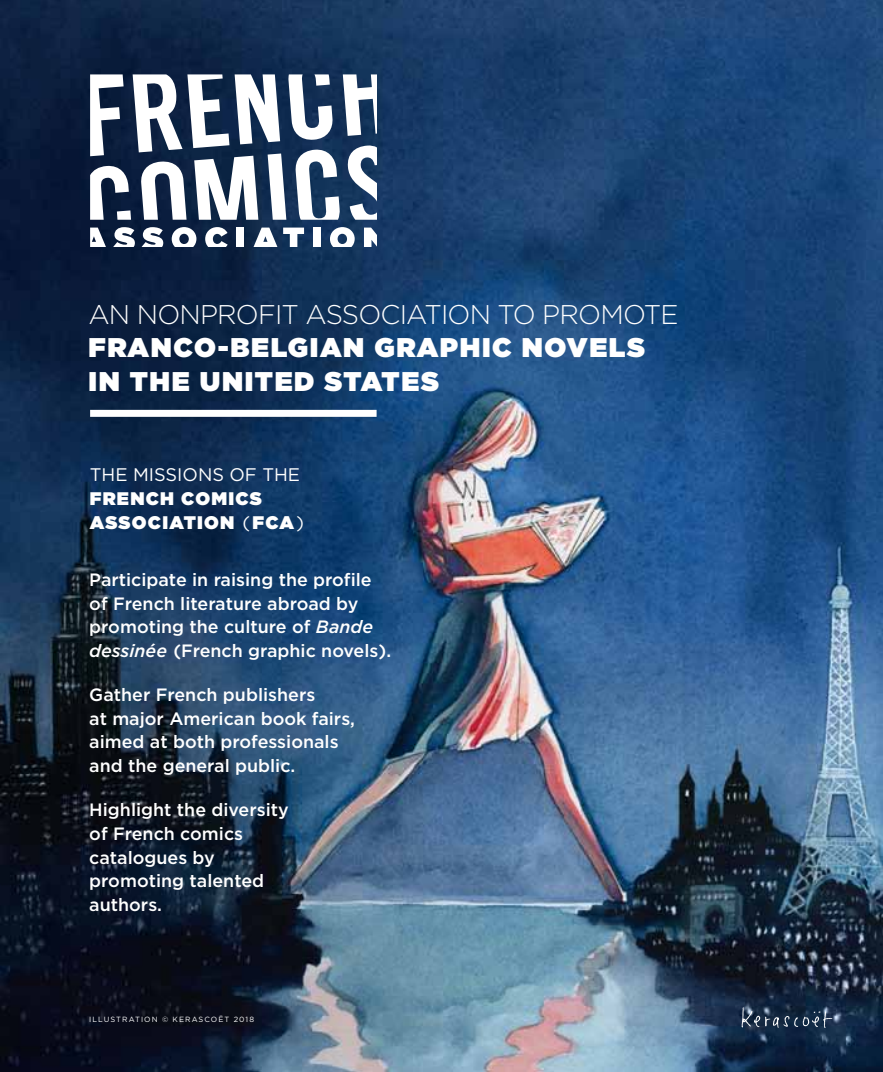
<style>
.page{position:relative;width:883px;height:1072px;background:#fff}
.page>*{position:absolute;margin:0;border:0;box-sizing:border-box;transform-origin:0 0}
.t1{font:900 26.95px "Gotham";letter-spacing:.06em;color:#fff}
.t2{font:300 26.95px "Gotham";letter-spacing:-.03em;color:#fff}
.t3{font:900 18.2px/23.8px "Gotham";letter-spacing:.07em;color:#fff}
.t4{font:18.2px "Gotham";color:#fff}
.t5{font:500 17.85px/23.8px "Gotham";color:#fff}
.t6{font:7.52px "Gotham";letter-spacing:.14em;color:#fff}
.s1{font-weight:400}
.s2{font-style:italic}
</style>
<div class="page">
<img style="left:0;top:0;width:883px;height:1071px">
<svg style="left:113px;top:227px;width:22px;height:19px"></svg>
<svg style="left:142px;top:227px;width:21px;height:19px"></svg>
<svg style="left:205px;top:227px;width:23px;height:19px"></svg>
<div style="left:236px;top:227px;width:8px;height:19px;background:#fff"></div>
<div style="left:313px;top:227px;width:8px;height:19px;background:#fff"></div>
<svg style="left:364px;top:227px;width:13px;height:19px"></svg>
<svg style="left:172px;top:227px;width:24px;height:19px"></svg>
<svg style="left:330px;top:227px;width:25px;height:19px"></svg>
<svg style="left:90px;top:74px;width:287px;height:146px"></svg>
<svg style="left:90px;top:227px;width:17px;height:19px"></svg>
<svg style="left:252px;top:227px;width:52px;height:19px"></svg>
<div style="left:90px;top:410px;width:287px;height:7px;background:#fff"></div>
<svg style="left:742px;top:1007px;width:90px;height:20px;background:#35485e"></svg>
<h1 class="t2" style="left:88px;top:297px;width:592px">AN NONPROFIT ASSOCIATION TO PROMOTE</h1>
<h1 class="t1" style="left:88px;top:328px;width:309px">FRANCO-BELGIAN GRA</h1>
<h1 class="t1" style="left:440px;top:328px;width:207px">PHIC NOVELS</h1>
<h1 class="t1" style="left:88px;top:362px;width:352px">IN THE UNITED STATES</h1>
<p class="t4" style="left:90px;top:463px;width:209px">THE MISSIONS OF THE</p>
<p class="t3" style="left:90px;top:486px;width:174px">FRENCH COMICS<br>ASS</p>
<p class="t3" style="left:132px;top:510px;width:174px">OCIATION <span class="s1">(</span>FCA<span class="s1">)</span></p>
<p class="t5" style="left:89px;top:567px;width:303px">Participate in raising the profile of French literature abroad by promoting the culture of <span class="s2">Bande dessinée</span> (French graphic novels).</p>
<p class="t5" style="left:89px;top:682px;width:267px">Gather French publishers<br>at major American book fairs, aimed at both professionals and the general public.</p>
<p class="t5" style="left:89px;top:797px;width:201px">Highlight the diversity of French comics catalogues by promoting talented authors.</p>
<p class="t6" style="left:89px;top:1014px;width:29px">ILLUSTRAT</p>
<p class="t6" style="left:141px;top:1014px;width:46px">ION © KERASC</p>
<p class="t6" style="left:211px;top:1014px;width:45px">OËT 2018</p>
</div>
